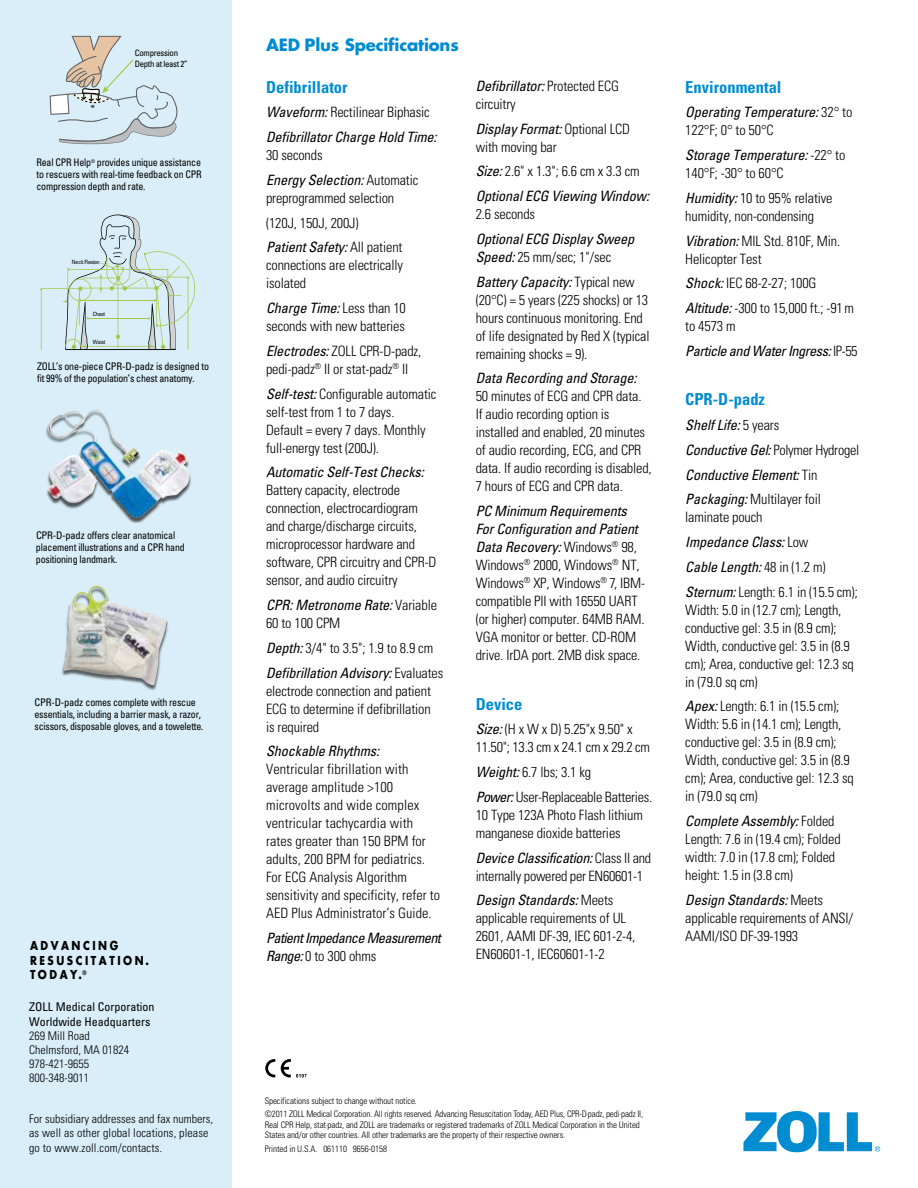
<style>
.page{position:relative;width:918px;height:1188px;background:#fff}
.page>*{position:absolute;margin:0;border:0;box-sizing:border-box;transform-origin:0 0}
.t1{font:700 condensed 16.5px "Univers";color:#008cd1}
.t2{font:700 16.5px "Futura Std";letter-spacing:-.01em;color:#008cd1}
.t3{font:300 condensed 14.25px/18px "Univers";letter-spacing:-.01em;color:#000}
.t4{font:italic condensed 14.25px/24.8px "Univers";letter-spacing:-.01em;color:#000}
.t5{font:italic condensed 14.25px/18px "Univers";letter-spacing:-.04em;color:#000}
.t6{font:italic condensed 14.25px/24.8px "Univers";letter-spacing:-.03em;color:#000}
.t7{font:300 condensed 12px/14.2px "Univers";color:#000}
.t8{font:condensed 12px/14.2px "Univers";color:#000}
.t9{font:700 12px/14.4px "Futura";letter-spacing:.25em;color:#000;scale:.85 1}
.t10{font:condensed 10.5px/12px "Univers";letter-spacing:-.02em;color:#000}
.t11{font:condensed 10.5px/12px "Univers";letter-spacing:-.02em;color:#000;text-align:justify;scale:.95 1}
.t12{font:300 condensed 9px/13.5px "Univers";letter-spacing:-.01em;color:#000}
.t13{font:condensed 8.85px/10.5px "Univers";letter-spacing:-.03em;color:#000}
.t14{font:condensed 5.7px "Univers";letter-spacing:-.03em;color:#000}
.s1{font-weight:300;font-style:normal}
.s2{font-weight:400;font-style:italic}
.s3{font-size:6px}
</style>
<div class="page">
<div style="left:0;top:0;width:232px;height:1188px;background:#d9eef8"></div>
<svg style="left:743px;top:1111px;width:137px;height:41px"></svg>
<svg style="left:265px;top:1059px;width:10px;height:18px"></svg>
<svg style="left:281px;top:1059px;width:26px;height:19px"></svg>
<svg style="left:39px;top:214px;width:156px;height:136px"></svg>
<hr style="left:65px;top:349px;width:111px;height:1px;background:#141414">
<svg style="left:50px;top:36px;width:128px;height:108px"></svg>
<div style="left:46px;top:410px;width:146px;height:113px;background:#000;opacity:.65"></div>
<img style="left:48px;top:411px;width:142px;height:107px">
<div style="left:61px;top:586px;width:108px;height:105px;background:#000;opacity:.6"></div>
<img style="left:63px;top:585px;width:105px;height:101px">
<p class="t13" style="left:135px;top:48px;width:55px">Compression<br>Depth at least 2”</p>
<p class="t11" style="left:37px;top:156px;width:175px">Real CPR Help<sup>®</sup> provides unique assistance to rescuers with real-time feedback on CPR compression depth and rate.</p>
<p class="t14" style="left:72px;top:259px;width:29px">Neck Flexion</p>
<p class="t14" style="left:93px;top:310px;width:14px">Chest</p>
<p class="t14" style="left:93px;top:338px;width:14px">Waist</p>
<p class="t11" style="left:37px;top:360px;width:183px">ZOLL’s one-piece CPR-D-padz is designed to fit 99% of the population’s chest anatomy.</p>
<p class="t10" style="left:36px;top:530px;width:150px">CPR-D-padz offers clear anatomical placement illustrations and a CPR hand positioning landmark.</p>
<p class="t10" style="left:34px;top:696px;width:171px">CPR-D-padz comes complete with rescue essentials, including a barrier mask, a razor, scissors, disposable gloves, and a towelette.</p>
<p class="t9" style="left:30px;top:938px;width:141px">ADVANCING<br>RESUSCITATION.<br>TODAY.<sup>®</sup></p>
<p class="t8" style="left:29px;top:1000px;width:127px">ZOLL Medical Corporation<br>Worldwide Headquarters</p>
<p class="t7" style="left:29px;top:1028px;width:101px">269 Mill Road<br>Chelmsford, MA 01824<br>978-421-9655<br>800-348-9011</p>
<p class="t7" style="left:29px;top:1112px;width:185px">For subsidiary addresses and fax numbers, as well as other global locations, please go to www.zoll.com/contacts.</p>
<p class="t2" style="left:266px;top:34px;width:194px">AED Plus Specifications</p>
<p class="t1" style="left:266px;top:77px;width:83px">Defibrillator</p>
<p class="t4" style="left:266px;top:100px;width:172px">Waveform: <span class="s1">Rectilinear Biphasic<br></span>Defibrillator Charge Hold Time:</p>
<p class="t3" style="left:266px;top:143px;width:154px;line-height:24.8px">30 seconds<br><span class="s2">Energy Selection:</span> Automatic</p>
<p class="t3" style="left:266px;top:185px;width:138px;line-height:24.8px">preprogrammed selection (120J, 150J, 200J)<br><span class="s2">Patient Safety:</span> All patient</p>
<p class="t3" style="left:266px;top:256px;width:138px">connections are electrically isolated</p>
<p class="t3" style="left:266px;top:299px;width:141px"><span class="s2">Charge Time:</span> Less than 10 seconds with new batteries</p>
<p class="t3" style="left:266px;top:342px;width:157px"><span class="s2">Electrodes:</span> ZOLL CPR-D-padz, pedi-padz<sup>®</sup> II or stat-padz<sup>®</sup> II</p>
<p class="t3" style="left:266px;top:385px;width:172px"><span class="s2">Self-test:</span> Configurable automatic self-test from 1 to 7 days.<br>Default = every 7 days. Monthly full-energy test (200J).</p>
<p class="t4" style="left:266px;top:460px;width:159px">Automatic Self-Test Checks:</p>
<p class="t3" style="left:266px;top:481px;width:172px">Battery capacity, electrode connection, electrocardiogram and charge/discharge circuits, microprocessor hardware and software, CPR circuitry and CPR-D sensor, and audio circuitry</p>
<p class="t4" style="left:266px;top:596px;width:172px;line-height:18px">CPR: Metronome Rate: <span class="s1">Variable<br>60 to 100 CPM</span></p>
<p class="t3" style="left:266px;top:635px;width:179px;line-height:24.8px"><span class="s2">Depth:</span> 3/4" to 3.5"; 1.9 to 8.9 cm<br><span class="s2">Defibrillation Advisory:</span> Evaluates</p>
<p class="t3" style="left:266px;top:682px;width:166px;text-align:justify">electrode connection and patient ECG to determine if defibrillation is required</p>
<p class="t4" style="left:266px;top:739px;width:115px">Shockable Rhythms:</p>
<p class="t3" style="left:266px;top:760px;width:176px">Ventricular fibrillation with average amplitude &gt;100 microvolts and wide complex ventricular tachycardia with rates greater than 150 BPM for adults, 200 BPM for pediatrics.<br>For ECG Analysis Algorithm sensitivity and specificity, refer to<br>AED Plus Administrator’s Guide.</p>
<p class="t5" style="left:266px;top:929px;width:176px">Patient Impedance Measurement<br>Range: <span class="s1">0 to 300 ohms</span></p>
<p class="t3" style="left:476px;top:77px;width:145px"><span class="s2">Defibrillator:</span> Protected ECG circuitry</p>
<p class="t3" style="left:476px;top:120px;width:156px"><span class="s2">Display Format:</span> Optional LCD with moving bar</p>
<p class="t4" style="left:476px;top:159px;width:175px">Size: <span class="s1">2.6" x 1.3"; 6.6 cm x 3.3 cm<br></span>Optional ECG Viewing Window:</p>
<p class="t3" style="left:476px;top:205px;width:61px">2.6 seconds</p>
<p class="t4" style="left:476px;top:230px;width:160px;line-height:18px">Optional ECG Display Sweep<br>Speed: <span class="s1">25 mm/sec; 1"/sec</span></p>
<p class="t3" style="left:476px;top:273px;width:175px"><span class="s2">Battery Capacity:</span> Typical new (20°C) = 5 years (225 shocks) or 13 hours continuous monitoring. End of life designated by Red X (typical remaining shocks = 9).</p>
<p class="t4" style="left:476px;top:366px;width:162px">Data Recording and Storage:</p>
<p class="t3" style="left:476px;top:387px;width:178px">50 minutes of ECG and CPR data.<br>If audio recording option is installed and enabled, 20 minutes of audio recording, ECG, and CPR data. If audio recording is disabled,<br>7 hours of ECG and CPR data.</p>
<p class="t3" style="left:476px;top:502px;width:171px"><span class="s2">PC Minimum Requirements<br>For Configuration and Patient<br>Data Recovery:</span> Windows<sup>®</sup> 98,<br>Windows<sup>®</sup> 2000, Windows<sup>®</sup> NT,<br>Windows<sup>®</sup> XP, Windows<sup>®</sup> 7, IBM&shy;compatible PII with 16550 UART (or higher) computer. 64MB RAM.<br>VGA monitor or better. CD-ROM drive. IrDA port. 2MB disk space.</p>
<p class="t1" style="left:476px;top:694px;width:48px">Device</p>
<p class="t3" style="left:476px;top:720px;width:176px"><span class="s2">Size:</span> (H x W x D) 5.25"x 9.50" x<br>11.50"; 13.3 cm x 24.1 cm x 29.2 cm</p>
<p class="t3" style="left:476px;top:760px;width:178px;line-height:24.8px"><span class="s2">Weight:</span> 6.7 lbs; 3.1 kg<br><span class="s2">Power:</span> User-Replaceable Batteries.</p>
<p class="t3" style="left:476px;top:806px;width:169px">10 Type 123A Photo Flash lithium manganese dioxide batteries</p>
<p class="t3" style="left:476px;top:849px;width:177px"><span class="s2">Device Classification:</span> Class II and internally powered per EN60601-1</p>
<p class="t3" style="left:476px;top:891px;width:161px"><span class="s2">Design Standards:</span> Meets applicable requirements of UL<br>2601, AAMI DF-39, IEC 601-2-4,<br>EN60601-1, IEC60601-1-2</p>
<p class="t1" style="left:685px;top:77px;width:98px">Environmental</p>
<p class="t4" style="left:685px;top:103px;width:169px;line-height:18px">Operating Temperature: <span class="s1">32° to<br>122°F; 0° to 50°C</span></p>
<p class="t3" style="left:685px;top:146px;width:162px"><span class="s2">Storage Temperature:</span> -22° to<br>140°F; -30° to 60°C</p>
<p class="t3" style="left:685px;top:189px;width:149px"><span class="s2">Humidity:</span> 10 to 95% relative humidity, non-condensing</p>
<p class="t3" style="left:685px;top:232px;width:156px"><span class="s2">Vibration:</span> MIL Std. 810F, Min.<br>Helicopter Test</p>
<p class="t3" style="left:685px;top:271px;width:170px;line-height:24.8px"><span class="s2">Shock:</span> IEC 68-2-27; 100G<br><span class="s2">Altitude:</span> -300 to 15,000 ft.; -91m</p>
<p class="t6" style="left:685px;top:313px;width:174px"><span class="s1">to 4573 m<br></span>Particle and Water Ingress: <span class="s1">IP-55</span></p>
<p class="t1" style="left:685px;top:389px;width:81px">CPR-D-padz</p>
<p class="t4" style="left:685px;top:412px;width:175px">Shelf Life: <span class="s1">5 years<br></span>Conductive Gel: <span class="s1">Polymer Hydrogel<br></span>Conductive Element: <span class="s1">Tin<br></span>Packaging: <span class="s1">Multilayer foil</span></p>
<p class="t3" style="left:685px;top:505px;width:174px;line-height:24.8px">laminate pouch<br><span class="s2">Impedance Class:</span> Low<br><span class="s2">Cable Length:</span> 48 in (1.2 m)<br><span class="s2">Sternum:</span> Length: 6.1 in (15.5 cm);</p>
<p class="t3" style="left:685px;top:601px;width:170px">Width: 5.0 in (12.7 cm); Length, conductive gel: 3.5 in (8.9 cm);<br>Width, conductive gel: 3.5 in (8.9 cm); Area, conductive gel: 12.3 sq in (79.0 sq cm)</p>
<p class="t3" style="left:685px;top:697px;width:170px"><span class="s2">Apex:</span> Length: 6.1 in (15.5 cm);<br>Width: 5.6 in (14.1 cm); Length, conductive gel: 3.5 in (8.9 cm);<br>Width, conductive gel: 3.5 in (8.9 cm); Area, conductive gel: 12.3 sq in (79.0 sq cm)</p>
<p class="t3" style="left:685px;top:812px;width:157px"><span class="s2">Complete Assembly:</span> Folded<br>Length: 7.6 in (19.4 cm); Folded width: 7.0 in (17.8 cm); Folded height: 1.5 in (3.8 cm)</p>
<p class="t3" style="left:685px;top:891px;width:170px"><span class="s2">Design Standards:</span> Meets applicable requirements of ANSI/<br>AAMI/ISO DF-39-1993</p>
<p class="t12" style="left:265px;top:1094px;width:380px">Specifications subject to change without notice.<br>©2011 ZOLL Medical Corporation. All rights reserved. Advancing Resuscitation Today, AED Plus, CPR-D<span class="s3">-</span>padz, pedi<span class="s3">-</span>padz II,</p>
<p class="t12" style="left:265px;top:1119px;width:377px;line-height:10.5px">Real CPR Help, stat<span class="s3">-</span>padz, and ZOLL are trademarks or registered trademarks of ZOLL Medical Corporation in the United<br>States and/or other countries. All other trademarks are the property of their respective owners.</p>
<p class="t12" style="left:265px;top:1142px;width:124px">Printed in U.S.A. 061110 9656-0158</p>
</div>
